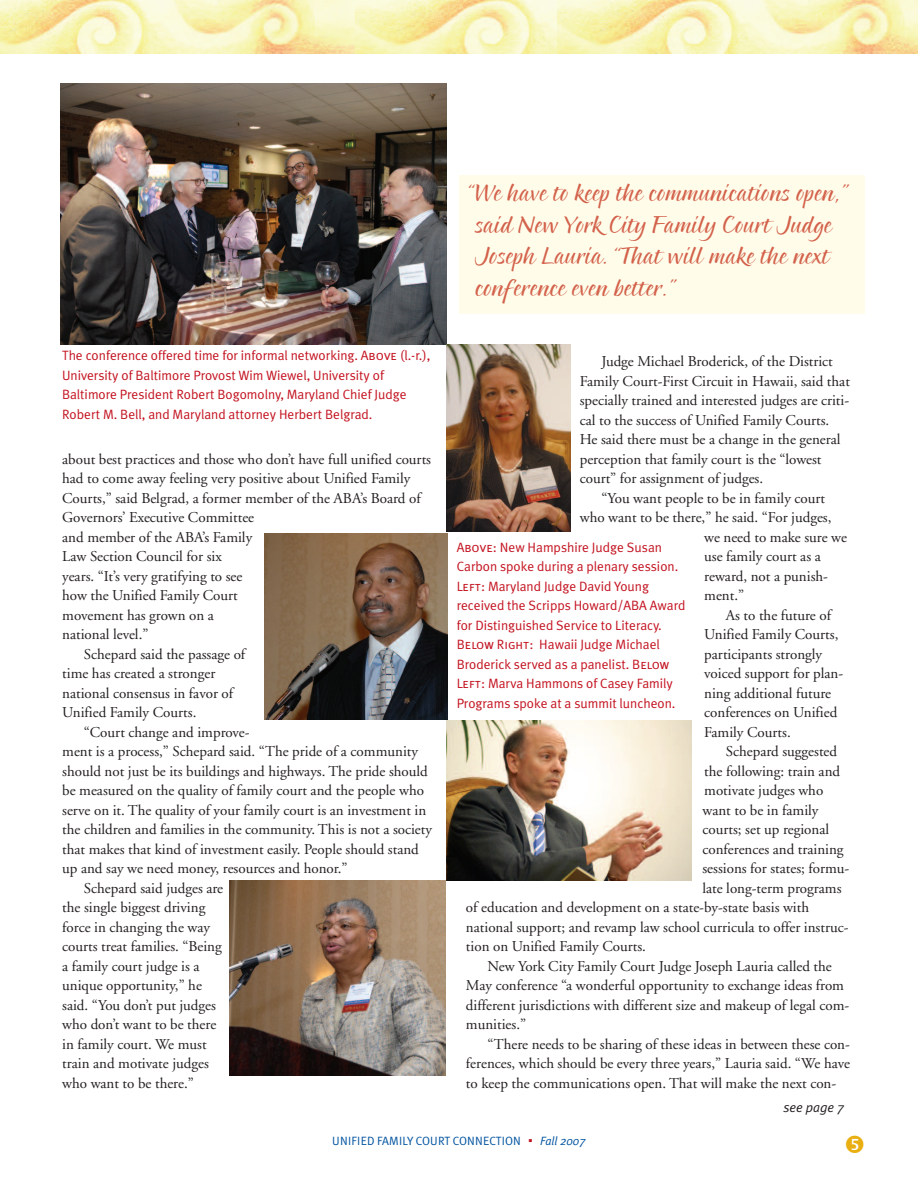
<style>
.page{position:relative;width:918px;height:1188px;background:#fff}
.page>*{position:absolute;margin:0;border:0;box-sizing:border-box;transform-origin:0 0}
.t1{font:23.25px/31.5px "Pointed Brush";color:#d3614b}
.t2{font:15px "Adobe Garamond";color:#231f20}
.t3{font:13.5px/19.5px "Meta Plus Normal";color:#c3121f}
.t4{font:italic 13.5px "Meta Plus Normal";color:#231f20}
.t5{font:12px "Meta Plus Normal";letter-spacing:.005em;color:#0153a0}
.s1{font-family:"Meta Plus Normal Caps"}
.s2{font-family:"P22 Vienna Extras";color:#c3121f}
.s3{font-style:italic}
</style>
<div class="page">
<img style="left:0;top:0;width:356px;height:54px">
<img style="left:356px;top:0;width:201px;height:54px">
<img style="left:557px;top:0;width:361px;height:54px">
<img style="left:61px;top:84px;width:385px;height:260px">
<img style="left:446px;top:344px;width:125px;height:187px">
<img style="left:264px;top:533px;width:183px;height:186px">
<div style="left:459px;top:176px;width:406px;height:138px;background:#fffdea"></div>
<img style="left:446px;top:720px;width:246px;height:160px">
<img style="left:230px;top:880px;width:215px;height:195px">
<p class="t3" style="left:62px;top:346px;width:370px">The conference offered time for informal networking. <span class="s1">Above</span> (l.-r.), University of Baltimore Provost Wim Wiewel, University of Baltimore President Robert Bogomolny, Maryland Chief Judge Robert M. Bell, and Maryland attorney Herbert Belgrad.</p>
<p class="t2" style="left:62px;top:453px;width:370px">about best practices and those who don’t have full unified courts</p>
<p class="t2" style="left:62px;top:472px;width:350px">had to come away feeling very positive about Unified Family</p>
<p class="t2" style="left:62px;top:492px;width:360px">Courts,” said Belgrad, a former member of the ABA’s Board of</p>
<p class="t2" style="left:62px;top:511px;width:193px">Governors’ Executive Committee</p>
<p class="t2" style="left:62px;top:531px;width:192px">and member of the ABA’s Family</p>
<p class="t2" style="left:62px;top:550px;width:161px">Law Section Council for six</p>
<p class="t2" style="left:62px;top:570px;width:182px">years. “It’s very gratifying to see</p>
<p class="t2" style="left:62px;top:589px;width:177px">how the Unified Family Court</p>
<p class="t2" style="left:62px;top:609px;width:153px">movement has grown on a</p>
<p class="t2" style="left:62px;top:628px;width:88px">national level.”</p>
<p class="t2" style="left:84px;top:648px;width:163px">Schepard said the passage of</p>
<p class="t2" style="left:62px;top:667px;width:155px">time has created a stronger</p>
<p class="t2" style="left:62px;top:687px;width:172px">national consensus in favor of</p>
<p class="t2" style="left:62px;top:706px;width:136px">Unified Family Courts.</p>
<p class="t2" style="left:84px;top:726px;width:167px">“Court change and improve-</p>
<p class="t2" style="left:62px;top:745px;width:357px">ment is a process,” Schepard said. “The pride of a community</p>
<p class="t2" style="left:62px;top:765px;width:367px">should not just be its buildings and highways. The pride should</p>
<p class="t2" style="left:62px;top:784px;width:363px">be measured on the quality of family court and the people who</p>
<p class="t2" style="left:62px;top:804px;width:366px">serve on it. The quality of your family court is an investment in</p>
<p class="t2" style="left:62px;top:823px;width:371px">the children and families in the community. This is not a society</p>
<p class="t2" style="left:62px;top:843px;width:358px">that makes that kind of investment easily. People should stand</p>
<p class="t2" style="left:62px;top:862px;width:287px">up and say we need money, resources and honor.”</p>
<p class="t2" style="left:84px;top:882px;width:141px">Schepard said judges are</p>
<p class="t2" style="left:62px;top:901px;width:145px">the single biggest driving</p>
<p class="t2" style="left:62px;top:921px;width:149px">force in changing the way</p>
<p class="t2" style="left:62px;top:940px;width:161px">courts treat families. “Being</p>
<p class="t2" style="left:62px;top:960px;width:139px">a family court judge is a</p>
<p class="t2" style="left:62px;top:979px;width:141px">unique opportunity,” he</p>
<p class="t2" style="left:62px;top:999px;width:155px">said. “You don’t put judges</p>
<p class="t2" style="left:62px;top:1018px;width:156px">who don’t want to be there</p>
<p class="t2" style="left:62px;top:1038px;width:146px">in family court. We must</p>
<p class="t2" style="left:62px;top:1057px;width:148px">train and motivate judges</p>
<p class="t2" style="left:62px;top:1077px;width:133px">who want to be there.”</p>
<h1 class="t1" style="left:475px;top:181px;width:375px;text-indent:-8px">“We have to keep the communications open,” said New York City Family Court Judge Joseph Lauria. “That will make the next conference even better.”</h1>
<p class="t2" style="left:601px;top:355px;width:233px">Judge Michael Broderick, of the District</p>
<p class="t2" style="left:580px;top:375px;width:272px">Family Court-First Circuit in Hawaii, said that</p>
<p class="t2" style="left:580px;top:394px;width:271px">specially trained and interested judges are criti-</p>
<p class="t2" style="left:580px;top:414px;width:251px">cal to the success of Unified Family Courts.</p>
<p class="t2" style="left:580px;top:433px;width:262px">He said there must be a change in the general</p>
<p class="t2" style="left:580px;top:453px;width:243px">perception that family court is the “lowest</p>
<p class="t2" style="left:580px;top:472px;width:185px">court” for assignment of judges.</p>
<p class="t2" style="left:601px;top:492px;width:225px">“You want people to be in family court</p>
<p class="t2" style="left:580px;top:511px;width:253px">who want to be there,” he said. “For judges,</p>
<p class="t2" style="left:704px;top:531px;width:144px">we need to make sure we</p>
<p class="t2" style="left:704px;top:550px;width:118px">use family court as a</p>
<p class="t2" style="left:704px;top:570px;width:125px">reward, not a punish-</p>
<p class="t2" style="left:704px;top:589px;width:42px">ment.”</p>
<p class="t2" style="left:726px;top:609px;width:107px">As to the future of</p>
<p class="t2" style="left:704px;top:628px;width:136px">Unified Family Courts,</p>
<p class="t2" style="left:704px;top:648px;width:119px">participants strongly</p>
<p class="t2" style="left:704px;top:667px;width:141px">voiced support for plan-</p>
<p class="t2" style="left:704px;top:687px;width:128px">ning additional future</p>
<p class="t2" style="left:704px;top:706px;width:135px">conferences on Unified</p>
<p class="t2" style="left:704px;top:726px;width:88px">Family Courts.</p>
<p class="t2" style="left:726px;top:745px;width:113px">Schepard suggested</p>
<p class="t2" style="left:704px;top:765px;width:137px">the following: train and</p>
<p class="t2" style="left:704px;top:784px;width:121px">motivate judges who</p>
<p class="t2" style="left:702px;top:804px;width:118px">want to be in family</p>
<p class="t2" style="left:702px;top:823px;width:128px">courts; set up regional</p>
<p class="t2" style="left:702px;top:843px;width:143px">conferences and training</p>
<p class="t2" style="left:702px;top:862px;width:148px">sessions for states; formu-</p>
<p class="t2" style="left:702px;top:882px;width:141px">late long-term programs</p>
<p class="t2" style="left:466px;top:901px;width:345px">of education and development on a state-by-state basis with</p>
<p class="t2" style="left:466px;top:921px;width:384px">national support; and revamp law school curricula to offer instruc-</p>
<p class="t2" style="left:466px;top:940px;width:182px">tion on Unified Family Courts.</p>
<p class="t2" style="left:488px;top:960px;width:346px">New York City Family Court Judge Joseph Lauria called the</p>
<p class="t2" style="left:466px;top:979px;width:380px">May conference “a wonderful opportunity to exchange ideas from</p>
<p class="t2" style="left:466px;top:999px;width:385px">different jurisdictions with different size and makeup of legal com-</p>
<p class="t2" style="left:466px;top:1018px;width:62px">munities.”</p>
<p class="t2" style="left:488px;top:1038px;width:364px">“There needs to be sharing of these ideas in between these con-</p>
<p class="t2" style="left:466px;top:1057px;width:386px">ferences, which should be every three years,” Lauria said. “We have</p>
<p class="t2" style="left:466px;top:1077px;width:372px">to keep the communications open. That will make the next con-</p>
<p class="t3" style="left:457px;top:537px;width:230px"><span class="s1">Above</span>: New Hampshire Judge Susan Carbon spoke during a plenary session.<br><span class="s1">Left</span>: Maryland Judge David Young received the Scripps Howard/ABA Award for Distinguished Service to Literacy.<br><span class="s1">Below Right</span>: Hawaii Judge Michael Broderick served as a panelist. <span class="s1">Below Left</span>: Marva Hammons of Casey Family Programs spoke at a summit luncheon.</p>
<p class="t4" style="left:783px;top:1100px;width:62px">see page 7</p>
<p class="t5" style="left:332px;top:1134px;width:255px">UNIFIED FAMILY COURT CONNECTION <span class="s2">g</span> <span class="s3">Fall 2007</span></p>
</div>
